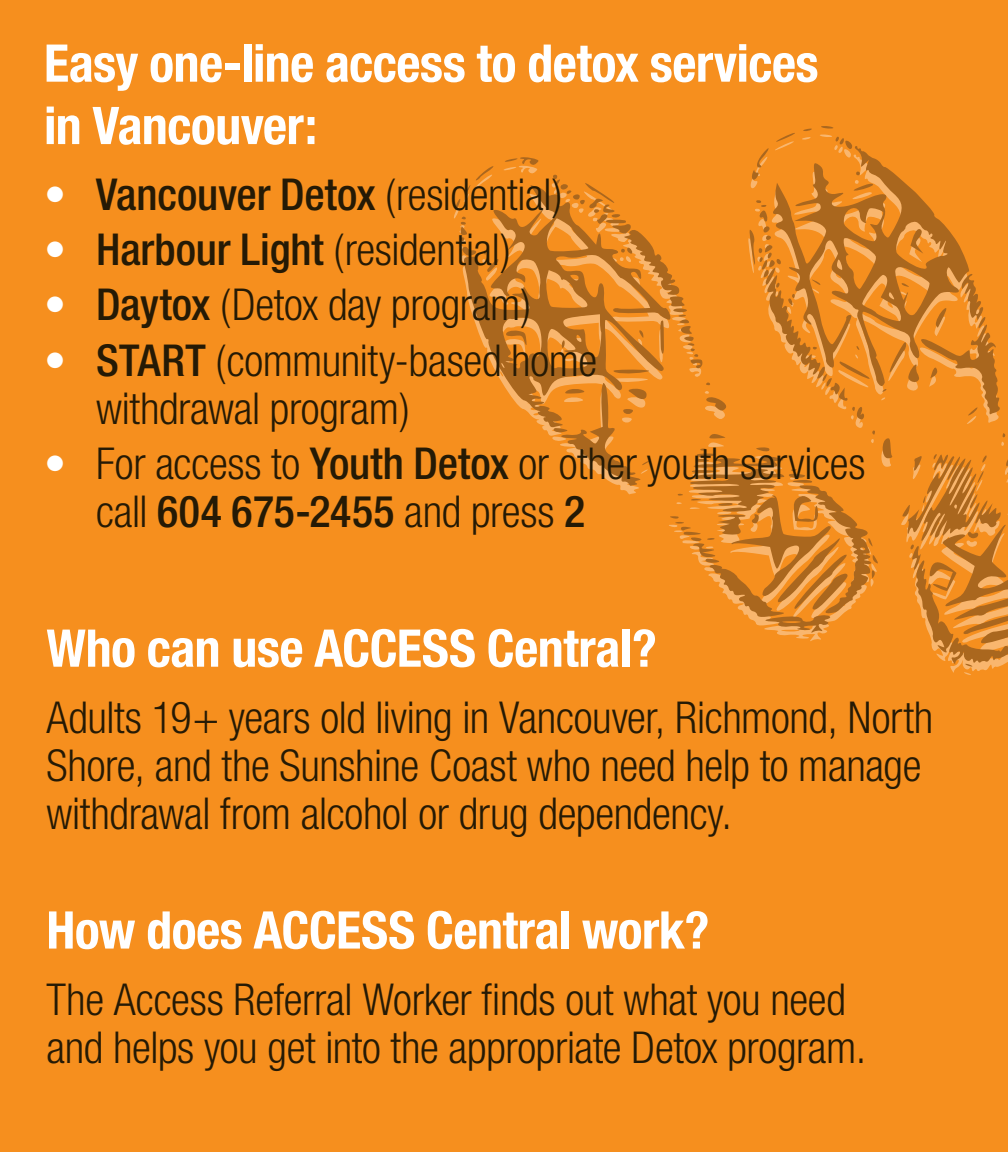
<style>
.page{position:relative;width:1008px;height:1152px;background:#f68f1e}
.page>*{position:absolute;margin:0;border:0;box-sizing:border-box;transform-origin:0 0}
.t1{font:700 condensed 52px/62.4px "Helvetica Neue";letter-spacing:-.01em;color:#fff}
.Body_text{font:300 condensed 44px/48px "Helvetica Neue";letter-spacing:-.01em;color:#251a05}
.Body_text-2{font:500 condensed 44px "Helvetica Neue";letter-spacing:-.005em;color:#251a05}
.s1{font-weight:300;color:#fff}
.s2{font-weight:300}
.s3{color:#fff}
.s4{font-weight:500}
</style>
<div class="page">
<svg style="left:455px;top:126px;width:553px;height:541px"></svg>
<p class="t1" style="left:44px;top:31px;width:776px">Easy one-line access to detox services in Vancouver:</p>
<p class="Body_text-2" style="left:44px;top:168px;width:520px"><span class="s1">•</span> Vancouver Detox <span class="s2">(residential)</span></p>
<p class="Body_text" style="left:44px;top:225px;width:469px"><span class="s3">•</span> <span class="s4">Harbour Light</span> (residential)</p>
<p class="Body_text" style="left:44px;top:281px;width:489px"><span class="s3">•</span> <span class="s4">Daytox</span> (Detox day program)</p>
<p class="Body_text" style="left:96px;top:336px;width:503px;text-indent:-52px"><span class="s3">•</span> <span class="s4">START</span> (community-based home withdrawal program)</p>
<p class="Body_text" style="left:96px;top:439px;width:771px;text-indent:-52px"><span class="s3">•</span> For access to <span class="s4">Youth Detox</span> or other youth services call <span class="s4">604 675-2455</span> and press <span class="s4">2</span></p>
<p class="t1" style="left:46px;top:616px;width:612px">Who can use ACCESS Central?</p>
<p class="Body_text" style="left:46px;top:693px;width:888px">Adults 19+ years old living in Vancouver, Richmond, North<br>Shore, and the Sunshine Coast who need help to manage withdrawal from alcohol or drug dependency.</p>
<p class="t1" style="left:46px;top:898px;width:665px">How does ACCESS Central work?</p>
<p class="Body_text" style="left:46px;top:975px;width:821px">The Access Referral Worker finds out what you need and helps you get into the appropriate Detox program.</p>
</div>
